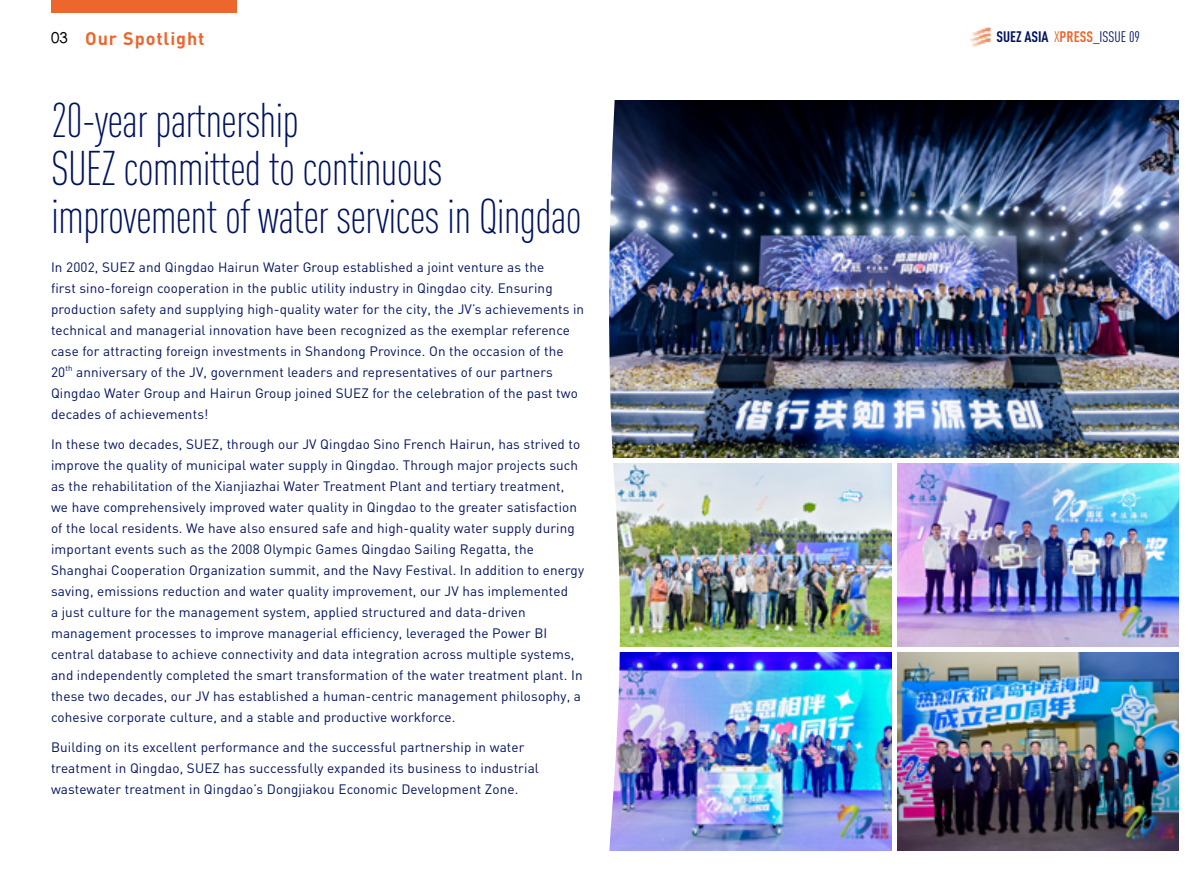
<style>
.page{position:relative;width:1191px;height:893px;background:#fff}
.page>*{position:absolute;margin:0;border:0;box-sizing:border-box;transform-origin:0 0}
.t1{font:300 condensed 48px/48px "DIN Pro";letter-spacing:-.02em;color:#00125e}
.t2{font:700 18px "DIN";letter-spacing:.05em;color:#ec662e}
.t3{font:700 15px "DIN Cond";color:#00125e}
.t4{font:500 15px "ST Heiti SC";color:#000}
.t5{font:13.5px/21px "DIN";letter-spacing:.01em;color:#00125e}
.t6{font:7.8px "DIN";color:#00125e}
.s1{font-weight:400;color:#ec662e}
.s2{color:#ec662e}
.s3{font-weight:400}
</style>
<div class="page">
<img style="left:629px;top:463px;width:262px;height:183px">
<img style="left:898px;top:652px;width:280px;height:198px">
<img style="left:629px;top:652px;width:262px;height:198px">
<img style="left:898px;top:463px;width:280px;height:183px">
<img style="left:629px;top:101px;width:549px;height:356px">
<img style="left:609px;top:100px;width:20px;height:751px">
<div style="left:51px;top:0;width:185px;height:13px;background:#ec662e"></div>
<img style="left:970px;top:27px;width:22px;height:20px">
<p class="t4" style="left:51px;top:30px;width:18px">03</p>
<p class="t3" style="left:996px;top:28px;width:145px">SUEZ ASIA <span class="s1">X</span><span class="s2">PRESS</span><span class="s3">_ISSUE 09</span></p>
<h2 class="t2" style="left:85px;top:26px;width:121px">Our Spotlight</h2>
<h1 class="t1" style="left:51px;top:93px;width:532px">20-year partnership<br>SUEZ committed to continuous improvement of water services in Qingdao</h1>
<p class="t5" style="left:51px;top:257px;width:534px">In 2002, SUEZ and Qingdao Hairun Water Group established a joint venture as the<br>first sino-foreign cooperation in the public utility industry in Qingdao city. Ensuring production safety and supplying high-quality water for the city, the JV’s achievements in technical and managerial innovation have been recognized as the exemplar reference case for attracting foreign investments in Shandong Province. On the occasion of the<br>20</p>
<p class="t6" style="left:65px;top:363px;width:9px">th</p>
<p class="t5" style="left:51px;top:362px;width:528px;text-indent:25px">anniversary of the JV, government leaders and representatives of our partners<br>Qingdao Water Group and Hairun Group joined SUEZ for the celebration of the past two decades of achievements!</p>
<p class="t5" style="left:51px;top:433px;width:534px">In these two decades, SUEZ, through our JV Qingdao Sino French Hairun, has strived to improve the quality of municipal water supply in Qingdao. Through major projects such as the rehabilitation of the Xianjiazhai Water Treatment Plant and tertiary treatment, we have comprehensively improved water quality in Qingdao to the greater satisfaction of the local residents. We have also ensured safe and high-quality water supply during important events such as the 2008 Olympic Games Qingdao Sailing Regatta, the Shanghai Cooperation Organization summit, and the Navy Festival. In addition to energy saving, emissions reduction and water quality improvement, our JV has implemented<br>a just culture for the management system, applied structured and data-driven management processes to improve managerial efficiency, leveraged the Power BI central database to achieve connectivity and data integration across multiple systems, and independently completed the smart transformation of the water treatment plant. In these two decades, our JV has established a human-centric management philosophy, a cohesive corporate culture, and a stable and productive workforce.</p>
<p class="t5" style="left:51px;top:736px;width:489px">Building on its excellent performance and the successful partnership in water treatment in Qingdao, SUEZ has successfully expanded its business to industrial wastewater treatment in Qingdao’s Dongjiakou Economic Development Zone.</p>
</div>
